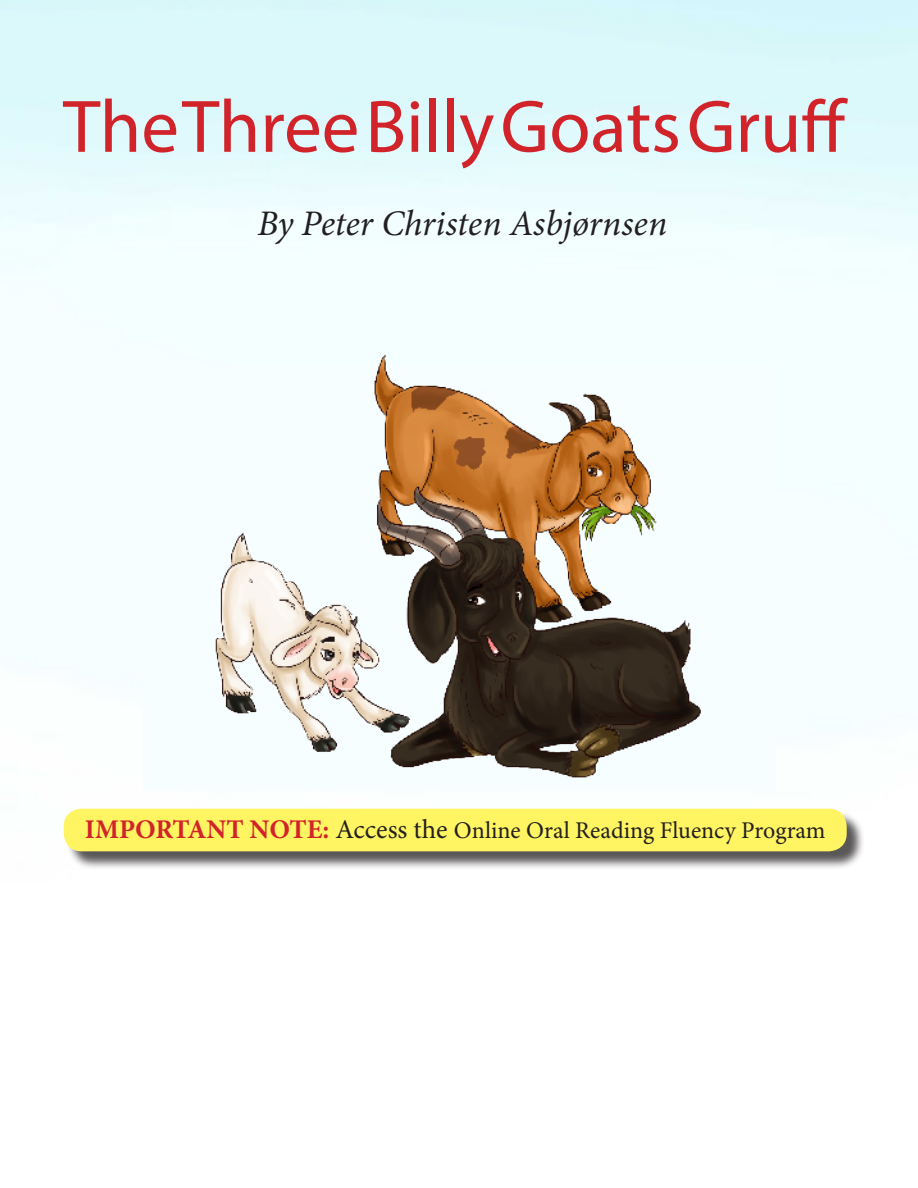
<style>
.page{position:relative;width:918px;height:1188px;background:#fff}
.page>*{position:absolute;margin:0;border:0;box-sizing:border-box;transform-origin:0 0}
.t1{font:75px "Myriad Pro";color:#d1232a}
.t2{font:italic 36px "Minion Pro";color:#231f20}
.t3{font:24px "Minion Pro";color:#231f20}
.s1{font-weight:700;font-size:27px;color:#d1232a}
.s2{font-size:27px}
</style>
<div class="page">
<img style="left:0;top:0;width:918px;height:842px">
<div style="left:66px;top:811px;width:799px;height:59px;background:#231f20;opacity:.75"></div>
<div style="left:64px;top:809px;width:783px;height:42px;background:#fff461;border-radius:18px"></div>
<svg style="left:73px;top:869px;width:750px;height:1px"></svg>
<div style="left:143px;top:364px;width:632px;height:427px;background:#f6feff"></div>
<img style="left:163px;top:346px;width:610px;height:432px">
<p class="t1" style="left:63px;top:80px;width:786px">The Three Billy Goats Gruff</p>
<p class="t2" style="left:258px;top:199px;width:411px">By Peter Christen Asbjørnsen</p>
<p class="t3" style="left:85px;top:814px;width:742px"><span class="s1">IMPORTANT NOTE:</span> <span class="s2">Access the</span> Online Oral Reading Fluency Program</p>
</div>
